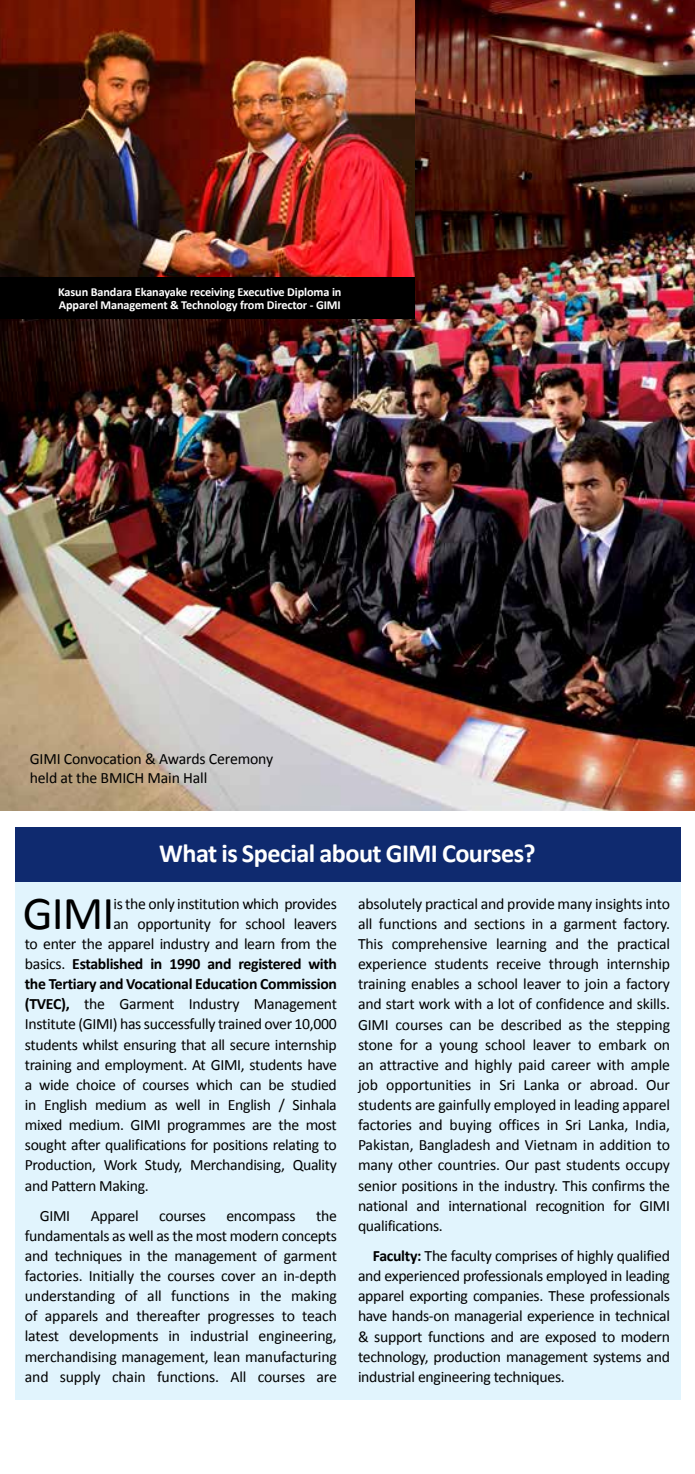
<style>
.page{position:relative;width:695px;height:1474px;background:#fff}
.page>*{position:absolute;margin:0;border:0;box-sizing:border-box;transform-origin:0 0}
.t1{font:47.43px "Calibri";color:#000}
.t2{font:700 26.25px "Calibri";letter-spacing:-.02em;color:#fff}
.t3{font:15.75px/20.1px "Calibri";letter-spacing:-.02em;color:#000;text-align:justify}
.t4{font:700 15.75px "Calibri";letter-spacing:-.02em;color:#000}
.t5{font:700 12.25px/12.1px "Calibri";letter-spacing:-.01em;color:#fff}
.s1{font-weight:400}
.s2{font-weight:700}
</style>
<div class="page">
<img style="left:0;top:0;width:694px;height:810px">
<img style="left:0;top:0;width:414px;height:277px">
<div style="left:0;top:277px;width:414px;height:41px;background:#000"></div>
<div style="left:15px;top:882px;width:665px;height:517px;background:#e1f4fd"></div>
<div style="left:15px;top:827px;width:665px;height:55px;background:#0f2a6f"></div>
<p class="t5" style="left:58px;top:286px;width:285px">Kasun Bandara Ekanayake receiving Executive Diploma in<br>Apparel Management &amp; Technology from Director - GIMI</p>
<p class="t3" style="left:15px;top:749px;width:245px;line-height:19.1px">GIMI Convocation &amp; Awards Ceremony held at the BMICH Main Hall</p>
<p class="t3" style="left:30px;top:749px;width:245px;line-height:19.1px">GIMI Convocation &amp; Awards Ceremony held at the BMICH Main Hall</p>
<h2 class="t2" style="left:159px;top:836px;width:378px">What is Special about GIMI Courses?</h2>
<h1 class="t1" style="left:23px;top:883px;width:93px">GIMI</h1>
<p class="t3" style="left:113px;top:893px;width:225px">is the only institution which provides</p>
<p class="t3" style="left:113px;top:913px;width:225px">an opportunity for school leavers</p>
<p class="t3" style="left:25px;top:933px;width:313px">to enter the apparel industry and learn from the</p>
<p class="t4" style="left:25px;top:953px;width:314px"><span class="s1">basics.</span> Established in 1990 and registered with</p>
<p class="t4" style="left:25px;top:973px;width:314px">the Tertiary and Vocational Education Commission</p>
<p class="t3" style="left:25px;top:994px;width:313px"><span class="s2">(TVEC),</span> the Garment Industry Management</p>
<p class="t3" style="left:25px;top:1014px;width:313px">Institute (GIMI) has successfully trained over 10,000</p>
<p class="t3" style="left:25px;top:1034px;width:313px">students whilst ensuring that all secure internship</p>
<p class="t3" style="left:25px;top:1054px;width:313px">training and employment. At GIMI, students have</p>
<p class="t3" style="left:25px;top:1074px;width:313px">a wide choice of courses which can be studied</p>
<p class="t3" style="left:25px;top:1094px;width:313px">in English medium as well in English / Sinhala</p>
<p class="t3" style="left:25px;top:1114px;width:313px">mixed medium. GIMI programmes are the most</p>
<p class="t3" style="left:25px;top:1135px;width:313px">sought after qualifications for positions relating to</p>
<p class="t3" style="left:25px;top:1155px;width:313px">Production, Work Study, Merchandising, Quality</p>
<p class="t3" style="left:25px;top:1175px;width:125px">and Pattern Making.</p>
<p class="t3" style="left:40px;top:1205px;width:32px">GIMI</p>
<p class="t3" style="left:91px;top:1205px;width:50px">Apparel</p>
<p class="t3" style="left:159px;top:1205px;width:48px">courses</p>
<p class="t3" style="left:226px;top:1205px;width:71px">encompass</p>
<p class="t3" style="left:25px;top:1205px;width:313px;text-indent:291px">the fundamentals as well as the most modern concepts and techniques in the management of garment factories. Initially the courses cover an in-depth understanding of all functions in the making of apparels and thereafter progresses to teach latest developments in industrial engineering, merchandising management, lean manufacturing and supply chain functions. All courses are</p>
<p class="t3" style="left:358px;top:893px;width:313px">absolutely practical and provide many insights into all functions and sections in a garment factory.<br>This comprehensive learning and the practical experience students receive through internship training enables a school leaver to join a factory and start work with a lot of confidence and skills.<br>GIMI courses can be described as the stepping stone for a young school leaver to embark on an attractive and highly paid career with ample job opportunities in Sri Lanka or abroad. Our students are gainfully employed in leading apparel factories and buying offices in Sri Lanka, India, Pakistan, Bangladesh and Vietnam in addition to many other countries. Our past students occupy senior positions in the industry. This confirms the national and international recognition for GIMI qualifications.</p>
<p class="t3" style="left:358px;top:1245px;width:313px;text-indent:15px"><span class="s2">Faculty:</span> The faculty comprises of highly qualified and experienced professionals employed in leading apparel exporting companies. These professionals have hands-on managerial experience in technical &amp; support functions and are exposed to modern technology, production management systems and industrial engineering techniques.</p>
</div>
